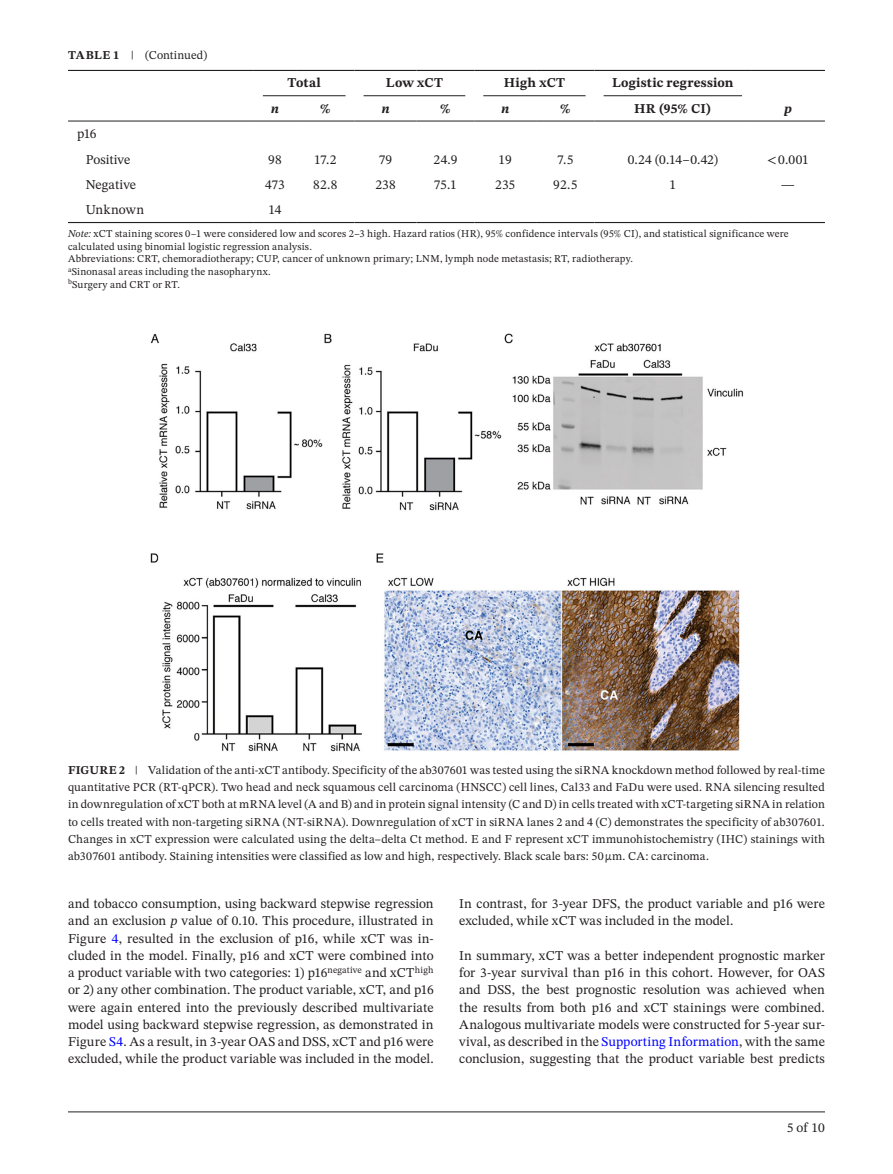
<style>
.page{position:relative;width:893px;height:1174px;background:#fff}
.page>*{position:absolute;margin:0;border:0;box-sizing:border-box;transform-origin:0 0}
.t1{font:13.5px/17.2px "STIX Two Text";letter-spacing:.005em;color:#231f20;text-align:justify}
.t2{font:700 13.5px "STIX Two Text";letter-spacing:.015em;color:#231f20}
.t3{font:italic 700 13.5px "STIX Two Text";color:#231f20}
.t4{font:12px/17.2px "STIX Two Text";letter-spacing:.015em;color:#231f20;text-align:justify}
.t5{font:10.5px/12.6px "STIX Two Text";letter-spacing:.015em;color:#231f20}
.s1{font-weight:700}
.s2{font-style:italic}
.s3{color:#00f}
</style>
<div class="page">
<hr style="left:68px;top:1111px;width:757px;height:1px;background:#231f20">
<hr style="left:68px;top:70px;width:186px;height:1px;background:#231f20">
<hr style="left:254px;top:70px;width:42px;height:1px;background:#231f20">
<hr style="left:296px;top:70px;width:59px;height:1px;background:#231f20">
<hr style="left:355px;top:70px;width:62px;height:1px;background:#231f20">
<hr style="left:417px;top:70px;width:57px;height:1px;background:#231f20">
<hr style="left:474px;top:70px;width:62px;height:1px;background:#231f20">
<hr style="left:536px;top:70px;width:59px;height:1px;background:#231f20">
<hr style="left:595px;top:70px;width:156px;height:1px;background:#231f20">
<hr style="left:751px;top:70px;width:74px;height:1px;background:#231f20">
<hr style="left:68px;top:121px;width:186px;height:1px;background:#231f20">
<hr style="left:254px;top:121px;width:42px;height:1px;background:#231f20">
<hr style="left:595px;top:121px;width:156px;height:1px;background:#231f20">
<hr style="left:751px;top:121px;width:74px;height:1px;background:#231f20">
<hr style="left:296px;top:121px;width:59px;height:1px;background:#231f20">
<hr style="left:355px;top:121px;width:62px;height:1px;background:#231f20">
<hr style="left:417px;top:121px;width:57px;height:1px;background:#231f20">
<hr style="left:474px;top:121px;width:62px;height:1px;background:#231f20">
<hr style="left:536px;top:121px;width:59px;height:1px;background:#231f20">
<hr style="left:68px;top:222px;width:186px;height:1px;background:#231f20">
<hr style="left:751px;top:222px;width:74px;height:1px;background:#231f20">
<hr style="left:254px;top:222px;width:42px;height:1px;background:#231f20">
<hr style="left:296px;top:222px;width:59px;height:1px;background:#231f20">
<hr style="left:355px;top:222px;width:62px;height:1px;background:#231f20">
<hr style="left:417px;top:222px;width:57px;height:1px;background:#231f20">
<hr style="left:474px;top:222px;width:62px;height:1px;background:#231f20">
<hr style="left:536px;top:222px;width:59px;height:1px;background:#231f20">
<hr style="left:595px;top:222px;width:156px;height:1px;background:#231f20">
<hr style="left:263px;top:95px;width:83px;height:1px;background:#231f20">
<hr style="left:364px;top:95px;width:101px;height:1px;background:#231f20">
<hr style="left:483px;top:95px;width:103px;height:1px;background:#231f20">
<hr style="left:604px;top:95px;width:138px;height:1px;background:#231f20">
<img style="left:150px;top:333px;width:594px;height:419px">
<p class="t4" style="left:68px;top:46px;width:141px"><span class="s1">TABLE 1</span> | (Continued)</p>
<p class="t1" style="left:86px;top:121px;width:46px;line-height:25.3px;text-indent:-9px">p16<br>Positive</p>
<p class="t2" style="left:287px;top:73px;width:35px">Total</p>
<p class="t2" style="left:386px;top:73px;width:58px">Low xCT</p>
<p class="t2" style="left:504px;top:73px;width:63px">High xCT</p>
<p class="t2" style="left:612px;top:73px;width:123px">Logistic regression</p>
<p class="t3" style="left:271px;top:99px;width:10px">n</p>
<p class="t2" style="left:320px;top:99px;width:12px">%</p>
<p class="t3" style="left:381px;top:99px;width:10px">n</p>
<p class="t2" style="left:440px;top:99px;width:12px">%</p>
<p class="t3" style="left:501px;top:99px;width:10px">n</p>
<p class="t2" style="left:560px;top:99px;width:12px">%</p>
<p class="t2" style="left:634px;top:99px;width:79px">HR (95% CI)</p>
<p class="t3" style="left:784px;top:99px;width:9px">p</p>
<p class="t1" style="left:268px;top:150px;width:15px">98</p>
<p class="t1" style="left:314px;top:150px;width:24px">17.2</p>
<p class="t1" style="left:379px;top:150px;width:15px">79</p>
<p class="t1" style="left:433px;top:150px;width:25px">24.9</p>
<p class="t1" style="left:499px;top:150px;width:15px">19</p>
<p class="t1" style="left:557px;top:150px;width:18px">7.5</p>
<p class="t1" style="left:628px;top:150px;width:92px">0.24 (0.14–0.42)</p>
<p class="t1" style="left:767px;top:150px;width:43px">&lt;0.001</p>
<p class="t1" style="left:86px;top:176px;width:52px">Negative</p>
<p class="t1" style="left:265px;top:176px;width:21px">473</p>
<p class="t1" style="left:313px;top:176px;width:26px">82.8</p>
<p class="t1" style="left:375px;top:176px;width:22px">238</p>
<p class="t1" style="left:434px;top:176px;width:24px">75.1</p>
<p class="t1" style="left:495px;top:176px;width:22px">235</p>
<p class="t1" style="left:553px;top:176px;width:26px">92.5</p>
<p class="t1" style="left:669px;top:176px;width:8px">1</p>
<p class="t1" style="left:781px;top:176px;width:15px">—</p>
<p class="t1" style="left:86px;top:201px;width:60px">Unknown</p>
<p class="t1" style="left:268px;top:201px;width:14px">14</p>
<p class="t5" style="left:68px;top:227px;width:722px"><span class="s2">Note:</span> xCT staining scores 0–1 were considered low and scores 2–3 high. Hazard ratios (HR), 95% confidence intervals (95% CI), and statistical significance were calculated using binomial logistic regression analysis.<br>Abbreviations: CRT, chemoradiotherapy; CUP, cancer of unknown primary; LNM, lymph node metastasis; RT, radiotherapy.<br><sup>a</sup>Sinonasal areas including the nasopharynx.<br><sup>b</sup>Surgery and CRT or RT.</p>
<p class="t4" style="left:68px;top:761px;width:758px"><span class="s1">FIGURE 2</span> | Validation of the anti-xCT antibody. Specificity of the ab307601 was tested using the siRNA knockdown method followed by real-time quantitative PCR (RT-qPCR). Two head and neck squamous cell carcinoma (HNSCC) cell lines, Cal33 and FaDu were used. RNA silencing resulted in downregulation of xCT both at mRNA level (A and B) and in protein signal intensity (C and D) in cells treated with xCT-targeting siRNA in relation to cells treated with non-targeting siRNA (NT-siRNA). Downregulation of xCT in siRNA lanes 2 and 4 (C) demonstrates the specificity of ab307601.<br>Changes in xCT expression were calculated using the delta–delta Ct method. E and F represent xCT immunohistochemistry (IHC) stainings with ab307601 antibody. Staining intensities were classified as low and high, respectively. Black scale bars: 50μm. CA: carcinoma.</p>
<p class="t1" style="left:68px;top:895px;width:367px">and tobacco consumption, using backward stepwise regression and an exclusion <span class="s2">p</span> value of 0.10. This procedure, illustrated in Figure <span class="s3">4</span>, resulted in the exclusion of p16, while xCT was in&shy;cluded in the model. Finally, p16 and xCT were combined into a product variable with two categories: 1) p16<sup>negative</sup> and xCT<sup>high </sup>or 2) any other combination. The product variable, xCT, and p16 were again entered into the previously described multivariate model using backward stepwise regression, as demonstrated in Figure <span class="s3">S4</span>. As a result, in 3-year OAS and DSS, xCT and p16 were excluded, while the product variable was included in the model.</p>
<p class="t1" style="left:459px;top:895px;width:367px">In contrast, for 3-year DFS, the product variable and p16 were excluded, while xCT was included in the model.</p>
<p class="t1" style="left:459px;top:946px;width:367px">In summary, xCT was a better independent prognostic marker for 3-year survival than p16 in this cohort. However, for OAS and DSS, the best prognostic resolution was achieved when the results from both p16 and xCT stainings were combined.<br>Analogous multivariate models were constructed for 5-year sur&shy;vival, as described in the <span class="s3">Supporting Information</span>, with the same conclusion, suggesting that the product variable best predicts</p>
<p class="t1" style="left:787px;top:1119px;width:40px">5 of 10</p>
</div>
